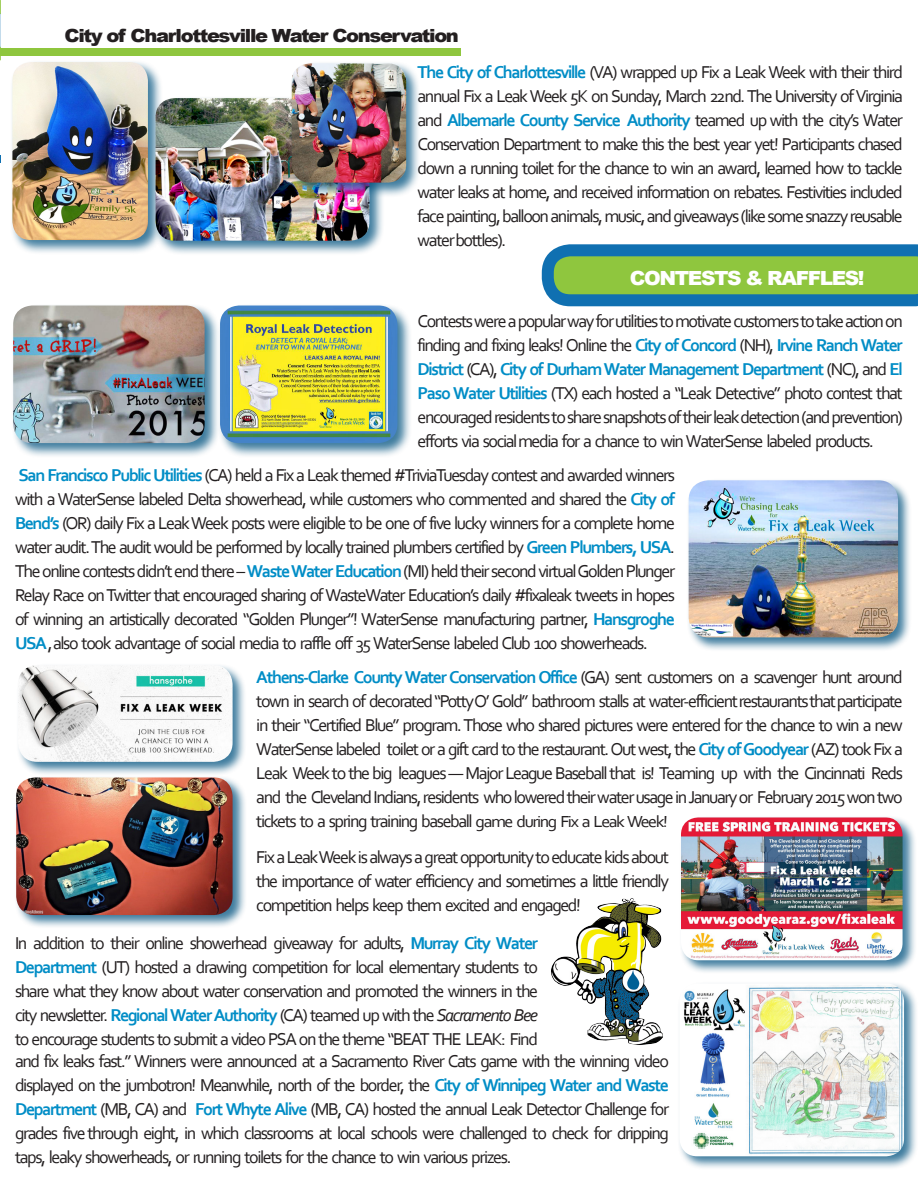
<style>
.page{position:relative;width:918px;height:1188px;background:#fff}
.page>*{position:absolute;margin:0;border:0;box-sizing:border-box;transform-origin:0 0}
.t1{font:900 19.5px "Arial";letter-spacing:-.07em;color:#fff}
.t2{font:900 18.15px "Arial";letter-spacing:-.07em;color:#231f20;scale:1.08 1}
.t3{font:18px/24px "Corbel";letter-spacing:-.08em;color:#231f20;text-align:justify}
.t4{font:700 18px "Corbel";letter-spacing:-.08em;color:#008dc6}
.s1{font-weight:700;color:#008dc6}
.s2{font-weight:400;color:#231f20}
.s3{font-size:16.8px}
.s4{font-style:italic}
</style>
<div class="page">
<svg style="left:0;top:0;width:1px;height:14px"></svg>
<svg style="left:542px;top:244px;width:376px;height:62px;background:#5fa56e"></svg>
<div style="left:0;top:48px;width:461px;height:8px;background:#8fc63e"></div>
<div style="left:10px;top:60px;width:153px;height:195px;background:#01527f;opacity:.75"></div>
<img style="left:12px;top:62px;width:136px;height:178px">
<div style="left:153px;top:96px;width:231px;height:160px;background:#01527f;opacity:.75"></div>
<img style="left:156px;top:98px;width:213px;height:143px">
<div style="left:289px;top:61px;width:132px;height:136px;background:#01527f;opacity:.75"></div>
<img style="left:292px;top:63px;width:114px;height:120px">
<div style="left:11px;top:303px;width:209px;height:155px;background:#01527f;opacity:.75"></div>
<img style="left:13px;top:306px;width:192px;height:137px">
<div style="left:218px;top:303px;width:195px;height:155px;background:#01527f;opacity:.75"></div>
<img style="left:220px;top:306px;width:177px;height:137px">
<div style="left:686px;top:478px;width:226px;height:173px;background:#01527f;opacity:.75"></div>
<img style="left:689px;top:480px;width:209px;height:157px">
<div style="left:16px;top:663px;width:231px;height:113px;background:#01527f;opacity:.75"></div>
<img style="left:18px;top:665px;width:215px;height:97px">
<div style="left:14px;top:775px;width:233px;height:154px;background:#01527f;opacity:.75"></div>
<img style="left:16px;top:777px;width:217px;height:138px">
<div style="left:679px;top:815px;width:238px;height:159px;background:#01527f;opacity:.75"></div>
<img style="left:681px;top:817px;width:222px;height:143px">
<div style="left:677px;top:981px;width:241px;height:190px;background:#01527f;opacity:.75"></div>
<img style="left:679px;top:983px;width:225px;height:173px">
<img style="left:551px;top:898px;width:112px;height:147px">
<p class="t2" style="left:65px;top:22px;width:367px">City of Charlottesville Water Conservation</p>
<p class="t3" style="left:418px;top:60px;width:487px"><span class="s1">The City of Charlottesville</span> (VA) wrapped up Fix a Leak Week with their third annual Fix a Leak Week 5K on Sunday, March 22nd. The University of Virginia and <span class="s1">Albemarle County Service Authority</span> teamed up with the city’s Water</p>
<p class="t3" style="left:418px;top:132px;width:487px">Conservation Department to make this the best year yet! Participants chased down a running toilet for the chance to win an award, learned how to tackle water leaks at home, and received information on rebates. Festivities included face painting, balloon animals, music, and giveaways (like some snazzy reusable water bottles).</p>
<p class="t1" style="left:630px;top:264px;width:236px">CONTESTS &amp; RAFFLES!</p>
<p class="t3" style="left:418px;top:309px;width:487px">Contests were a popular way for utilities to motivate customers to take action on finding and fixing leaks! Online the <span class="s1">City of Concord</span> (NH), <span class="s1">Irvine Ranch Water District</span> (CA), <span class="s1">City of Durham Water Management Department</span> (NC), and <span class="s1">El Paso Water Utilities</span> (TX) each hosted a “Leak Detective” photo contest that encouraged residents to share snapshots of their leak detection (and prevention) efforts via social media for a chance to win WaterSense labeled products.</p>
<p class="t3" style="left:15px;top:463px;width:662px"><span class="s1">San Francisco Public Utilities</span> (CA) held a Fix a Leak themed #TriviaTuesday contest and awarded winners with a WaterSense labeled Delta showerhead, while customers who commented and shared the <span class="s1">City of Bend’s</span> (OR) daily Fix a Leak Week posts were eligible to be one of five lucky winners for a complete home water audit. The audit would be performed by locally trained plumbers certified by <span class="s1">Green Plumbers, USA</span>.<br>The online contests didn’t end there – <span class="s1">Waste Water Education</span> (MI) held their second virtual Golden Plunger Relay Race on Twitter that encouraged sharing of WasteWater Education’s daily #fixaleak tweets in hopes of winning an artistically decorated “Golden Plunger”! WaterSense manufacturing partner, <span class="s1">Hansgroghe USA</span> , also took advantage of social media to raffle off 35 WaterSense labeled Club 100 showerheads.</p>
<p class="t4" style="left:256px;top:666px;width:648px">Athens-Clarke County Water Conservation Office <span class="s2">(GA) sent customers on a scavenger hunt around</span></p>
<p class="t3" style="left:256px;top:689px;width:648px">town in search of decorated “Potty O’ Gold” bathroom stalls at water-efficient restaurants that participate in their “Certified Blue” program. Those who shared pictures were entered for the chance to win a new WaterSense labeled toilet or a gift card to the restaurant. Out west, the <span class="s1">City of Goodyear</span> (AZ) took Fix a Leak Week to the big leagues — Major League Baseball that is! Teaming up with the Cincinnati Reds and the Cleveland Indians, residents who lowered their water usage in January or February 2015 won two tickets to a spring training baseball <span class="s3">game during Fix a Leak Week!</span></p>
<p class="t3" style="left:256px;top:844px;width:414px">Fix a Leak Week is always a great opportunity to educate kids about the importance of water efficiency and sometimes a little friendly competition helps keep them excited and engaged!</p>
<p class="t3" style="left:15px;top:930px;width:525px">In addition to their online showerhead giveaway for adults, <span class="s1">Murray City Water Department</span> (UT) hosted a drawing competition for local elementary students to share what they know about water conservation and promoted the winners in the city newsletter. <span class="s1">Regional Water Authority</span> (CA) teamed up with the <span class="s4">Sacramento Bee </span>to encourage students to submit a video PSA on the theme “BEAT THE LEAK: Find</p>
<p class="t3" style="left:15px;top:1048px;width:656px">and fix leaks fast.” Winners were announced at a Sacramento River Cats game with the winning video displayed on the jumbotron! Meanwhile, north of the border, the <span class="s1">City of Winnipeg Water and Waste Department</span> (MB, CA) and <span class="s1">Fort Whyte Alive</span> (MB, CA) hosted the annual Leak Detector Challenge for grades five through eight, in which classrooms at local schools were challenged to check for dripping taps, leaky showerheads, or running toilets for the chance to win various prizes.</p>
</div>
